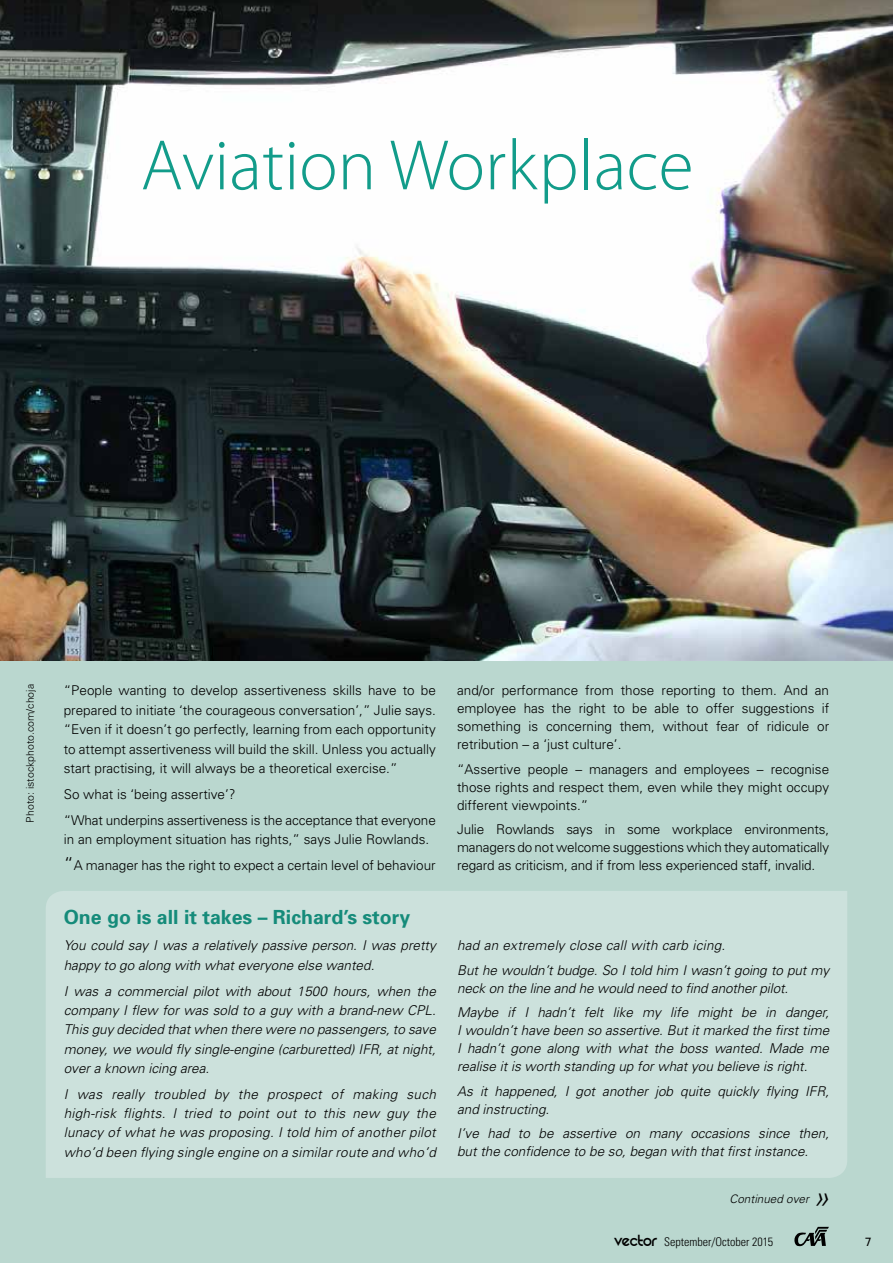
<style>
.page{position:relative;width:893px;height:1263px;background:#fff}
.page>*{position:absolute;margin:0;border:0;box-sizing:border-box;transform-origin:0 0}
.Heading_1{font:300 72px "Myriad Pro";color:#129c8a}
.Continued_over_text{font:italic 300 31.5px "Univers";color:#000}
.Subheading_Level_1{font:700 19.5px "Univers";color:#158b7a}
.Body_text_-_Light_Ba{font:italic 300 13.5px/19.4px "Univers";color:#000}
.Body_text_-_Light_Ba-2{font:300 13.5px/18px "Univers";color:#000;text-align:justify}
.Body_text_-_Light_Ba-3{font:italic 300 13.5px "Univers";letter-spacing:.02em;color:#000}
.t1{font:300 condensed 12px "Univers";color:#000}
.Page_number{font:12px "Univers";color:#000}
.Continued_over_text-2{font:italic 300 11.7px "Univers";color:#000}
.Photo_credit{font:300 10.5px "Univers";color:#000}
.s1{font-size:18px}
.s2{font-family:"REZ";font-weight:400;font-stretch:normal;font-size:18px}
</style>
<div class="page">
<div style="left:0;top:660px;width:893px;height:603px;background:#bad7cf"></div>
<img style="left:0;top:0;width:893px;height:660px">
<div style="left:46px;top:891px;width:801px;height:287px;background:#cce1dc"></div>
<svg style="left:794px;top:1227px;width:35px;height:19px"></svg>
<p class="Heading_1" style="left:141px;top:126px;width:554px">Aviation Workplace</p>
<p class="Photo_credit" style="left:24px;top:822px;width:140px;rotate:-90deg">Photo: istockphoto.com/choja</p>
<p class="Body_text_-_Light_Ba-2" style="left:64px;top:680px;width:374px;line-height:19.5px">“People wanting to develop assertiveness skills have to be prepared to initiate ‘the courageous conversation’,” Julie says. “Even if it doesn’t go perfectly, learning from each opportunity to attempt assertiveness will build the skill. Unless you actually start practising, it will always be a theoretical exercise.”</p>
<p class="Body_text_-_Light_Ba-2" style="left:64px;top:785px;width:173px">So what is ‘being assertive’?</p>
<p class="Body_text_-_Light_Ba-2" style="left:64px;top:810px;width:374px;line-height:19.5px">“What underpins assertiveness is the acceptance that everyone in an employment situation has rights,” says Julie Rowlands.</p>
<p class="Body_text_-_Light_Ba-2" style="left:64px;top:856px;width:373px"><span class="s1">“</span>A manager has the right to expect a certain level of behaviour</p>
<p class="Subheading_Level_1" style="left:64px;top:904px;width:348px">One go is all it takes – Richard’s story</p>
<p class="Body_text_-_Light_Ba" style="left:64px;top:935px;width:374px">You could say I was a relatively passive person. I was pretty happy to go along with what everyone else wanted.</p>
<p class="Body_text_-_Light_Ba" style="left:64px;top:981px;width:374px;text-align:justify">I was a commercial pilot with about 1500 hours, when the company I flew for was sold to a guy with a brand-new CPL.<br>This guy decided that when there were no passengers, to save money, we would fly single-engine (carburetted) IFR, at night, over a known icing area.</p>
<p class="Body_text_-_Light_Ba" style="left:64px;top:1084px;width:374px;text-align:justify">I was really troubled by the prospect of making such high-risk flights. I tried to point out to this new guy the lunacy of what he was proposing. I told him of another pilot who’d been flying single engine on a similar route and who’d</p>
<p class="Body_text_-_Light_Ba-2" style="left:457px;top:681px;width:374px">and/or performance from those reporting to them. And an employee has the right to be able to offer suggestions if something is concerning them, without fear of ridicule or retribution – a ‘just culture’.</p>
<p class="Body_text_-_Light_Ba-2" style="left:457px;top:759px;width:374px">“Assertive people – managers and employees – recognise those rights and respect them, even while they might occupy different viewpoints.”</p>
<p class="Body_text_-_Light_Ba-2" style="left:457px;top:820px;width:374px">Julie Rowlands says in some workplace environments, managers do not welcome suggestions which they automatically regard as criticism, and if from less experienced staff, invalid.</p>
<p class="Body_text_-_Light_Ba-3" style="left:457px;top:937px;width:270px">had an extremely close call with carb icing.</p>
<p class="Body_text_-_Light_Ba" style="left:457px;top:961px;width:374px;line-height:18px">But he wouldn’t budge. So I told him I wasn’t going to put my neck on the line and he would need to find another pilot.</p>
<p class="Body_text_-_Light_Ba" style="left:457px;top:1003px;width:374px;line-height:18px;text-align:justify">Maybe if I hadn’t felt like my life might be in danger, I wouldn’t have been so assertive. But it marked the first time I hadn’t gone along with what the boss wanted. Made me realise it is worth standing up for what you believe is right.</p>
<p class="Body_text_-_Light_Ba" style="left:457px;top:1082px;width:374px;line-height:18px">As it happened, I got another job quite quickly flying IFR, and instructing.</p>
<p class="Body_text_-_Light_Ba" style="left:457px;top:1124px;width:374px;line-height:18px">I’ve had to be assertive on many occasions since then, but the confidence to be so, began with that first instance.</p>
<p class="Continued_over_text-2" style="left:730px;top:1192px;width:81px">Continued over</p>
<p class="Continued_over_text" style="left:812px;top:1178px;width:19px">»</p>
<p class="t1" style="left:614px;top:1235px;width:161px"><span class="s2">vector</span> September/October 2015</p>
<p class="Page_number" style="left:865px;top:1234px;width:8px">7</p>
</div>
